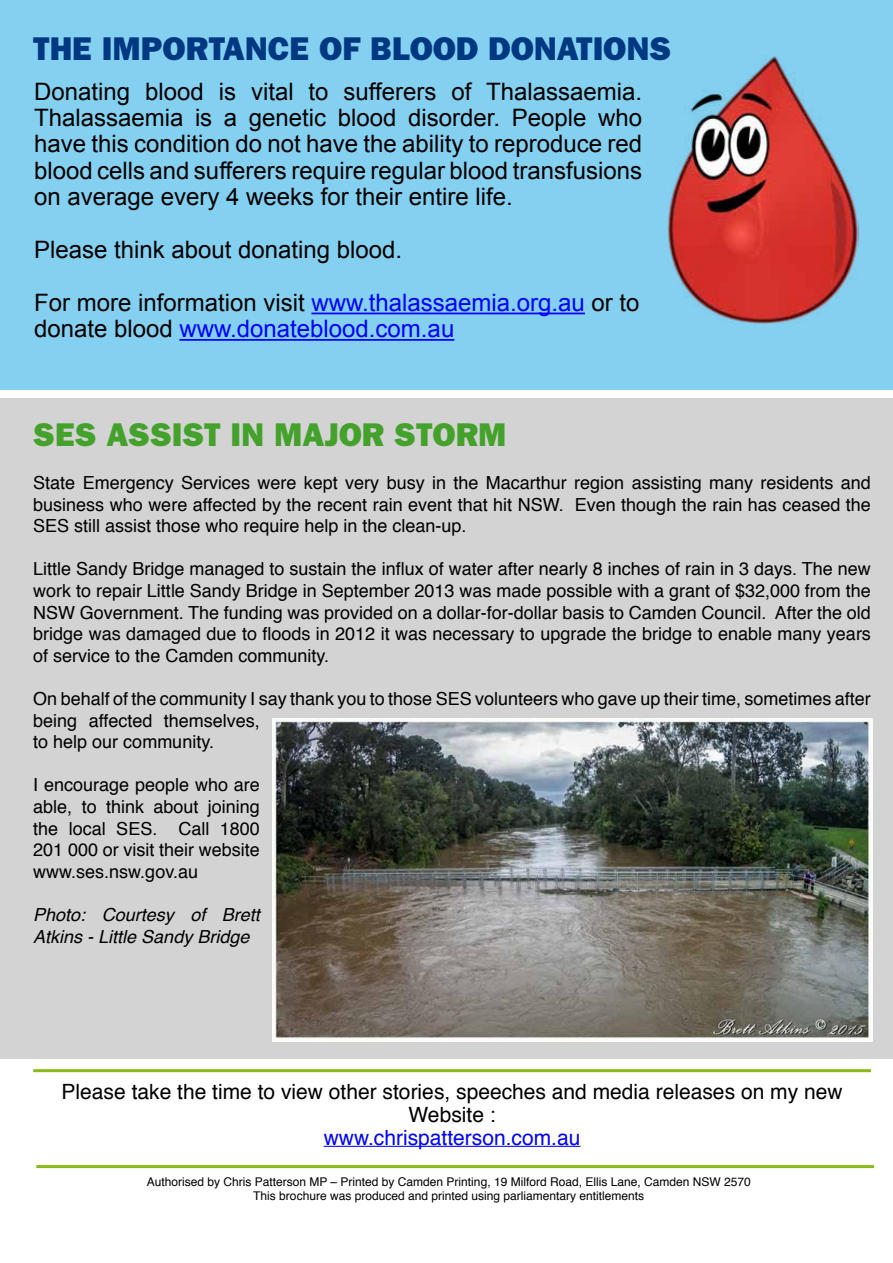
<style>
.page{position:relative;width:893px;height:1263px;background:#fff}
.page>*{position:absolute;margin:0;border:0;box-sizing:border-box;transform-origin:0 0}
.t1{font:800 33px "Franklin Gothic";color:#003882}
.t2{font:800 33px "Franklin Gothic";color:#44a12b}
.t3{font:24px/26.4px "Arial";color:#000;text-align:justify}
.t4{font:24px/26.4px "Arial";color:#00f}
.t5{font:21px/23.1px "Helvetica";color:#000;text-align:center}
.t6{font:21px "Helvetica";color:#00f}
.t7{font:18px/21.6px "Helvetica";color:#000;text-align:justify}
.t8{font:italic 18px/21.6px "Helvetica";color:#000}
.t9{font:12px/14.4px "Helvetica";color:#000;text-align:center}
.s1{color:#000}
</style>
<div class="page">
<div style="left:0;top:0;width:893px;height:390px;background:#84d0f0"></div>
<hr style="left:36px;top:1165px;width:838px;height:3px;background:#89ba17">
<hr style="left:324px;top:1146px;width:256px;height:1px;background:#00f">
<hr style="left:33px;top:1069px;width:838px;height:3px;background:#89ba17">
<hr style="left:311px;top:313px;width:274px;height:1px;background:#00f">
<hr style="left:179px;top:339px;width:275px;height:2px;background:#00f">
<img style="left:667px;top:56px;width:192px;height:268px">
<div style="left:0;top:398px;width:893px;height:660px;background:#d3d3d3"></div>
<img style="left:273px;top:719px;width:600px;height:322px">
<h1 class="t1" style="left:33px;top:29px;width:639px">THE IMPORTANCE OF BLOOD DONATIONS</h1>
<p class="t3" style="left:34px;top:78px;width:610px">Donating blood is vital to sufferers of Thalassaemia.<br>Thalassaemia is a genetic blood disorder. People who have this condition do not have the ability to reproduce red blood cells and sufferers require regular blood transfusions on average every 4 weeks for their entire life.</p>
<h2 class="t3" style="left:34px;top:236px;width:370px">Please think about donating blood.</h2>
<h2 class="t4" style="left:34px;top:289px;width:607px"><span class="s1">For more information visit</span> www.thalassaemia.org.au <span class="s1">or to donate blood</span> www.donateblood.com.au</h2>
<h1 class="t2" style="left:33px;top:415px;width:475px">SES ASSIST IN MAJOR STORM</h1>
<p class="t7" style="left:33px;top:472px;width:839px">State Emergency Services were kept very busy in the Macarthur region assisting many residents and business who were affected by the recent rain event that hit NSW. Even though the rain has ceased the SES still assist those who require help in the clean-up.</p>
<p class="t7" style="left:33px;top:559px;width:839px">Little Sandy Bridge managed to sustain the influx of water after nearly 8 inches of rain in 3 days. The new work to repair Little Sandy Bridge in September 2013 was made possible with a grant of $32,000 from the NSW Government. The funding was provided on a dollar-for-dollar basis to Camden Council. After the old bridge was damaged due to floods in 2012 it was necessary to upgrade the bridge to enable many years of service to the Camden community.</p>
<p class="t7" style="left:33px;top:688px;width:839px;text-align:left">On behalf of the community I say thank you to those SES volunteers who gave up their time, sometimes after being affected themselves,<br>to help our community.</p>
<p class="t7" style="left:33px;top:775px;width:228px">I encourage people who are able, to think about joining the local SES. Call 1800<br>201 000 or visit their website www.ses.nsw.gov.au</p>
<p class="t8" style="left:33px;top:904px;width:228px">Photo: Courtesy of Brett<br>Atkins - Little Sandy Bridge</p>
<p class="t5" style="left:62px;top:1080px;width:782px">Please take the time to view other stories, speeches and media releases on my new<br>Website :</p>
<p class="t6" style="left:324px;top:1121px;width:258px">www.chrispatterson.com.au</p>
<p class="t9" style="left:147px;top:1174px;width:606px">Authorised by Chris Patterson MP – Printed by Camden Printing, 19 Milford Road, Ellis Lane, Camden NSW 2570<br>This brochure was produced and printed using parliamentary entitlements</p>
</div>
